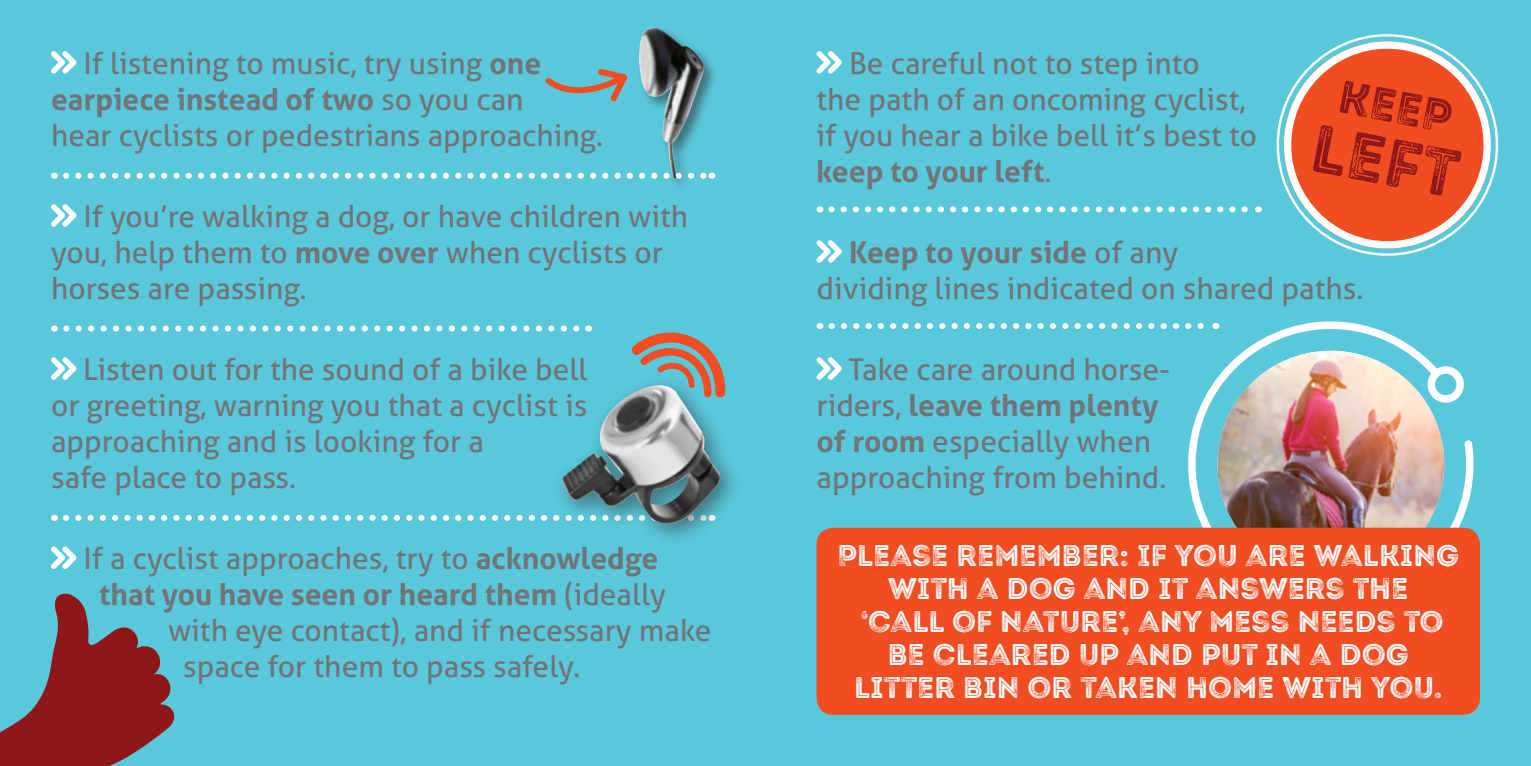
<style>
.page{position:relative;width:1531px;height:766px;background:#fff}
.page>*{position:absolute;margin:0;border:0;box-sizing:border-box;transform-origin:0 0}
.t1{font:67.2px "Intro Rust G Base 2 Line";color:#8e171a}
.t2{font:45.9px "Intro Rust G Base 2 Line";color:#8e171a}
.t3{font:30px/36px "Aller";color:#727477}
.t4{font:30px/33px "Intro Rust G Base 2 Line";color:#fff;text-align:center}
.t5{font:700 30px "Aller";color:#727477}
.s1{font-weight:700}
.s2{font-weight:400}
</style>
<div class="page">
<div style="left:0;top:0;width:1531px;height:765px;background:#5ac8db"></div>
<div style="left:636px;top:25px;width:83px;height:167px;background:#231f20;opacity:.5"></div>
<img style="left:638px;top:27px;width:67px;height:146px">
<svg style="left:816px;top:51px;width:26px;height:23px"></svg>
<svg style="left:816px;top:240px;width:26px;height:23px"></svg>
<svg style="left:816px;top:357px;width:26px;height:23px"></svg>
<svg style="left:831px;top:206px;width:417px;height:6px"></svg>
<svg style="left:51px;top:51px;width:25px;height:23px"></svg>
<svg style="left:51px;top:204px;width:25px;height:23px"></svg>
<svg style="left:51px;top:357px;width:25px;height:23px"></svg>
<svg style="left:51px;top:546px;width:25px;height:23px"></svg>
<svg style="left:66px;top:173px;width:639px;height:6px"></svg>
<svg style="left:631px;top:332px;width:92px;height:41px"></svg>
<svg style="left:545px;top:69px;width:83px;height:33px"></svg>
<svg style="left:66px;top:325px;width:514px;height:6px"></svg>
<svg style="left:66px;top:515px;width:482px;height:5px"></svg>
<div style="left:551px;top:373px;width:192px;height:174px;background:#231f20;opacity:.5"></div>
<img style="left:561px;top:385px;width:162px;height:140px">
<svg style="left:831px;top:323px;width:348px;height:6px"></svg>
<svg style="left:1276px;top:34px;width:223px;height:219px"></svg>
<svg style="left:0;top:593px;width:175px;height:172px"></svg>
<img style="left:1185px;top:321px;width:295px;height:219px">
<div style="left:816px;top:527px;width:664px;height:187px;background:#f04d22;border-radius:17px"></div>
<p class="t3" style="left:84px;top:45px;width:459px">If listening to music, try using <span class="s1">one</span></p>
<p class="t5" style="left:51px;top:80px;width:474px">earpiece instead of two <span class="s2">so you can</span></p>
<p class="t3" style="left:51px;top:117px;width:554px">hear cyclists or pedestrians approaching.</p>
<p class="t3" style="left:51px;top:198px;width:639px;text-indent:32px">If you’re walking a dog, or have children with you, help them to <span class="s1">move over</span> when cyclists or horses are passing.</p>
<p class="t3" style="left:51px;top:351px;width:538px;text-align:justify;text-indent:32px">Listen out for the sound of a bike bell or greeting, warning you that a cyclist is approaching and is looking for a</p>
<p class="t3" style="left:51px;top:459px;width:247px">safe place to pass.</p>
<p class="t3" style="left:84px;top:540px;width:576px">If a cyclist approaches, try to <span class="s1">acknowledge</span></p>
<p class="t5" style="left:99px;top:575px;width:568px">that you have seen or heard them <span class="s2">(ideally</span></p>
<p class="t3" style="left:168px;top:612px;width:545px">with eye contact), and if necessary make</p>
<p class="t3" style="left:183px;top:648px;width:399px">space for them to pass safely.</p>
<p class="t3" style="left:849px;top:45px;width:352px">Be careful not to step into</p>
<p class="t3" style="left:816px;top:81px;width:431px">the path of an oncoming cyclist,</p>
<p class="t3" style="left:816px;top:117px;width:442px">if you hear a bike bell it’s best to</p>
<p class="t5" style="left:816px;top:152px;width:237px">keep to your left<span class="s2">.</span></p>
<p class="t2" style="left:1344px;top:67px;width:116px;rotate:11deg">KEEP</p>
<p class="t1" style="left:1320px;top:105px;width:151px;rotate:11deg">LEFT</p>
<p class="t5" style="left:849px;top:233px;width:331px">Keep to your side <span class="s2">of any</span></p>
<p class="t3" style="left:816px;top:270px;width:549px">dividing lines indicated on shared paths.</p>
<p class="t3" style="left:848px;top:351px;width:323px">Take care around horse-</p>
<p class="t5" style="left:816px;top:386px;width:343px"><span class="s2">riders,</span> leave them plenty</p>
<p class="t3" style="left:816px;top:423px;width:336px"><span class="s1">of room</span> especially when</p>
<p class="t3" style="left:816px;top:459px;width:352px">approaching from behind.</p>
<p class="t4" style="left:837px;top:539px;width:623px">PLEASE REMEMBER: IF YOU ARE WALKING<br>WITH A DOG AND IT ANSWERS THE</p>
<p class="t4" style="left:861px;top:605px;width:584px">‘CALL OF NATURE’, ANY MESS NEEDS TO</p>
<p class="t4" style="left:888px;top:638px;width:522px">BE CLEARED UP AND PUT IN A DOG</p>
<p class="t4" style="left:854px;top:671px;width:590px">LITTER BIN OR TAKEN HOME WITH YOU.</p>
</div>
